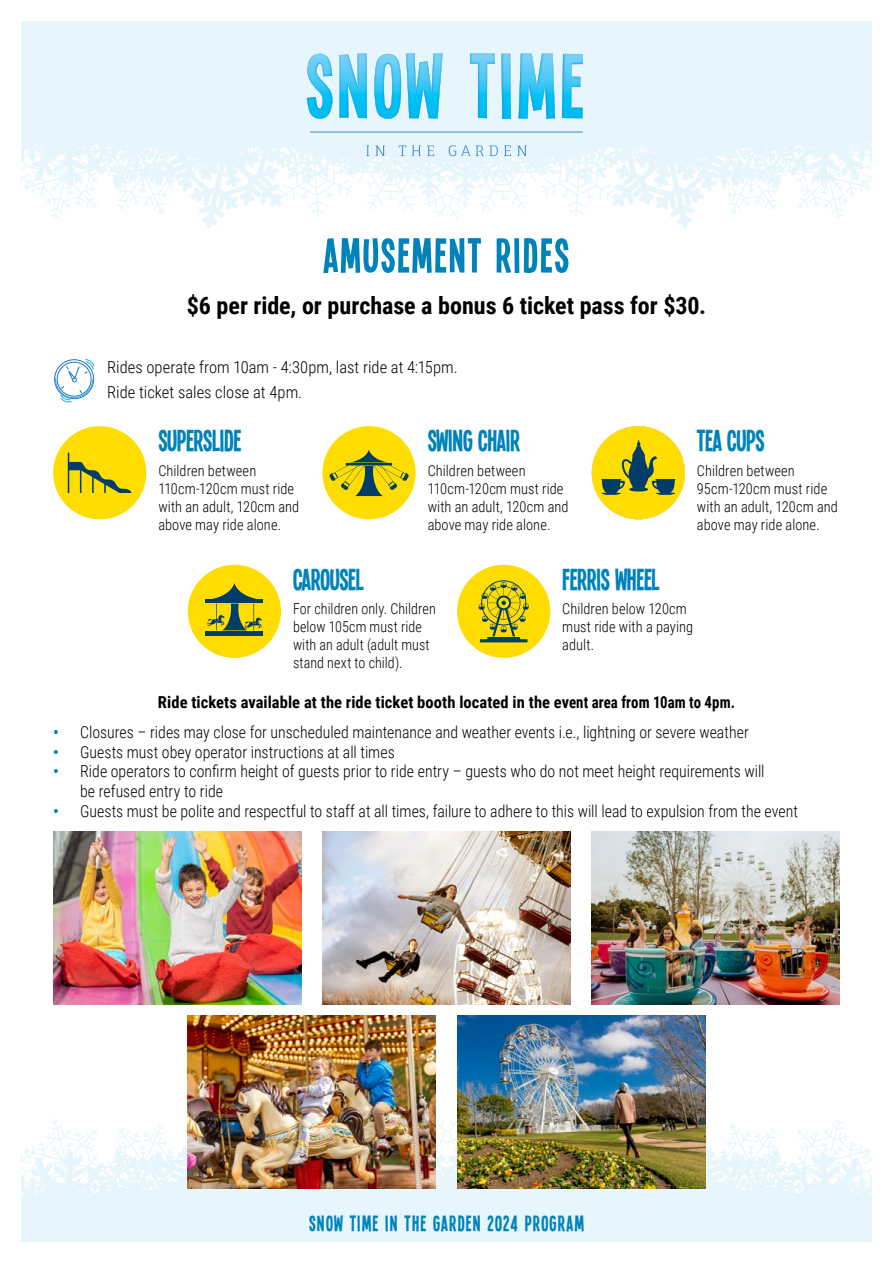
<style>
.page{position:relative;width:893px;height:1263px;background:#fff}
.page>*{position:absolute;margin:0;border:0;box-sizing:border-box;transform-origin:0 0}
.t1{font:52.5px "Single Sleeve";letter-spacing:.04em;color:#0082bb}
.t2{font:33px "Single Sleeve";letter-spacing:-.01em;color:#0082bb}
.t3{font:700 24px "Roboto Condensed";color:#000}
.t4{font:24px "Single Sleeve";letter-spacing:.055em;color:#0082bb}
.t5{font:300 16.5px/19.8px "Roboto Condensed";color:#000;scale:.96 1}
.t6{font:700 16.5px "Roboto Condensed";letter-spacing:.005em;color:#000}
.t7{font:300 16.5px/25.5px "Roboto Condensed";color:#000}
.t8{font:300 15px/18px "Roboto Condensed";letter-spacing:.005em;color:#000;scale:.96 1}
.t9{font:300 15px/18px "Roboto Condensed";letter-spacing:.005em;color:#000;scale:.94 1}
.s1{font-weight:700;color:#0082bb}
</style>
<div class="page">
<svg style="left:21px;top:21px;width:851px;height:208px;fill:#e7f6fd"></svg>
<svg style="left:21px;top:1106px;width:851px;height:136px;fill:#e7f6fd"></svg>
<div style="left:592px;top:426px;width:93px;height:93px;background:#fd0;border-radius:50%"></div>
<svg style="left:601px;top:440px;width:74px;height:55px"></svg>
<div style="left:322px;top:426px;width:94px;height:93px;background:#fd0;border-radius:50%"></div>
<svg style="left:329px;top:449px;width:80px;height:47px"></svg>
<div style="left:53px;top:426px;width:93px;height:93px;background:#fd0;border-radius:50%"></div>
<svg style="left:68px;top:453px;width:64px;height:40px"></svg>
<div style="left:457px;top:565px;width:93px;height:93px;background:#fd0;border-radius:50%"></div>
<svg style="left:479px;top:580px;width:50px;height:62px"></svg>
<div style="left:188px;top:565px;width:93px;height:93px;background:#fd0;border-radius:50%"></div>
<hr style="left:205px;top:632px;width:58px;height:3px;background:#003d68">
<hr style="left:205px;top:631px;width:58px;height:1px;background:#003d68">
<hr style="left:205px;top:600px;width:58px;height:3px;background:#003d68">
<svg style="left:207px;top:583px;width:55px;height:47px"></svg>
<div style="left:54px;top:359px;width:40px;height:40px;border:1px solid #1c75bc;border-radius:50%"></div>
<svg style="left:55px;top:359px;width:40px;height:44px"></svg>
<img style="left:53px;top:832px;width:248px;height:173px">
<img style="left:322px;top:832px;width:249px;height:173px">
<img style="left:592px;top:832px;width:248px;height:173px">
<img style="left:188px;top:1015px;width:247px;height:174px">
<img style="left:457px;top:1015px;width:248px;height:174px">
<hr style="left:310px;top:131px;width:273px;height:2px;background:#fff">
<svg style="left:307px;top:53px;width:276px;height:66px;background:#88d9f6"></svg>
<svg style="left:366px;top:145px;width:20px;height:11px"></svg>
<svg style="left:398px;top:145px;width:37px;height:11px"></svg>
<svg style="left:448px;top:142px;width:79px;height:14px"></svg>
<hr style="left:310px;top:132px;width:273px;height:1px;background:#4495d1">
<h1 class="t1" style="left:324px;top:226px;width:246px">AMUSEMENT RIDES</h1>
<h3 class="t3" style="left:187px;top:288px;width:521px">$6 per ride, or purchase a bonus 6 ticket pass for $30.</h3>
<p class="t7" style="left:107px;top:354px;width:352px">Rides operate from 10am - 4:30pm, last ride at 4:15pm.<br>Ride ticket sales close at 4pm.</p>
<h2 class="t2" style="left:158px;top:422px;width:84px">SUPERSLIDE</h2>
<p class="t8" style="left:158px;top:461px;width:148px">Children between<br>110cm-120cm must ride with an adult, 120cm and above may ride alone.</p>
<h2 class="t2" style="left:428px;top:422px;width:94px">SWING CHAIR</h2>
<p class="t8" style="left:428px;top:461px;width:148px">Children between<br>110cm-120cm must ride with an adult, 120cm and above may ride alone.</p>
<h2 class="t2" style="left:697px;top:422px;width:69px">TEA CUPS</h2>
<p class="t8" style="left:697px;top:461px;width:148px">Children between<br>95cm-120cm must ride with an adult, 120cm and above may ride alone.</p>
<h2 class="t2" style="left:293px;top:561px;width:72px">CAROUSEL</h2>
<p class="t9" style="left:293px;top:599px;width:153px">For children only. Children below 105cm must ride with an adult (adult must stand next to child).</p>
<h2 class="t2" style="left:562px;top:560px;width:99px">FERRIS WHEEL</h2>
<p class="t8" style="left:562px;top:599px;width:138px">Children below 120cm must ride with a paying adult.</p>
<p class="t6" style="left:158px;top:690px;width:579px">Ride tickets available at the ride ticket booth located in the event area from 10am to 4pm.</p>
<p class="t5" style="left:53px;top:721px;width:726px"><span class="s1">•</span> Closures – rides may close for unscheduled maintenance and weather events i.e., lightning or severe weather</p>
<p class="t5" style="left:53px;top:741px;width:357px"><span class="s1">•</span> Guests must obey operator instructions at all times</p>
<p class="t5" style="left:80px;top:761px;width:714px;text-indent:-27px"><span class="s1">•</span> Ride operators to confirm height of guests prior to ride entry – guests who do not meet height requirements will be refused entry to ride</p>
<p class="t5" style="left:53px;top:801px;width:777px"><span class="s1">•</span> Guests must be polite and respectful to staff at all times, failure to adhere to this will lead to expulsion from the event</p>
<h3 class="t4" style="left:309px;top:1210px;width:276px">SNOW TIME IN THE GARDEN 2024 PROGRAM</h3>
</div>
